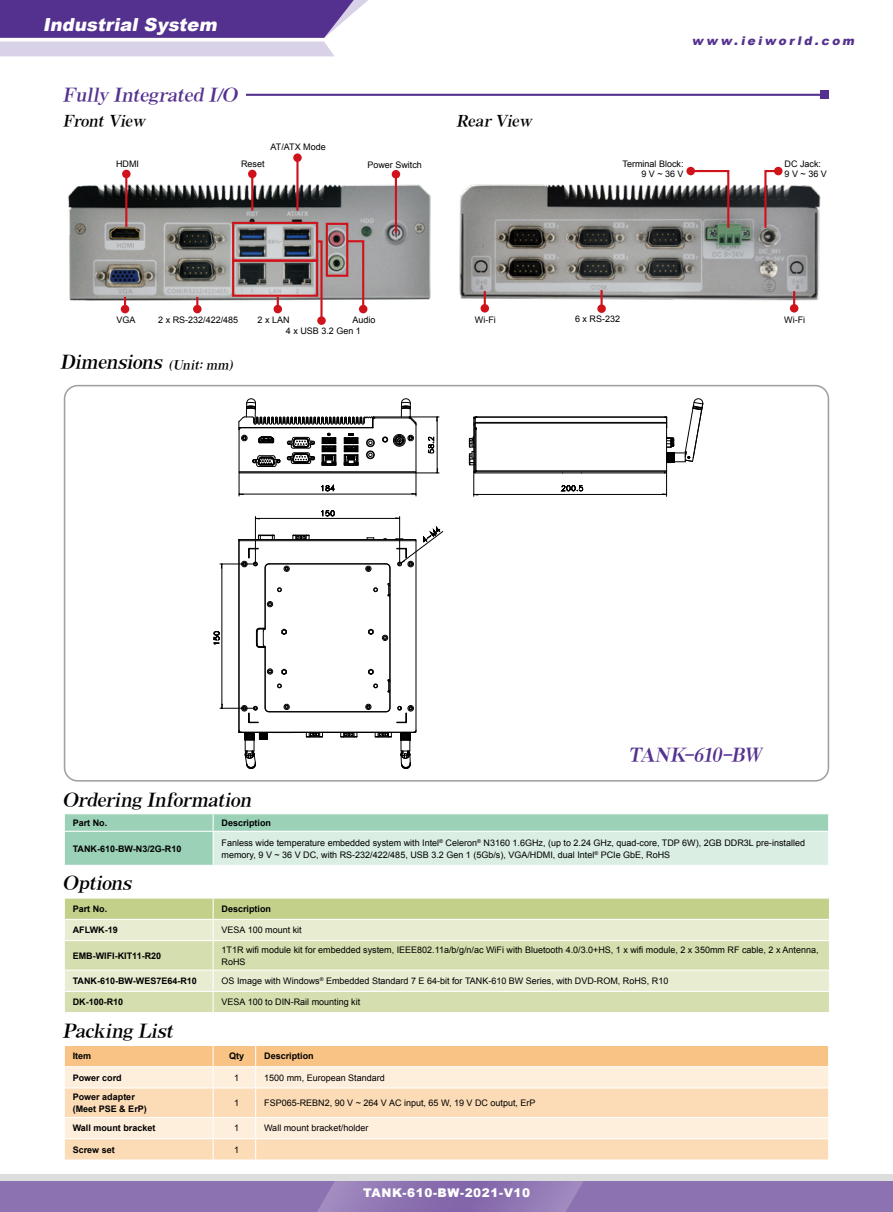
<style>
.page{position:relative;width:893px;height:1212px;background:#fff}
.page>*{position:absolute;margin:0;border:0;box-sizing:border-box;transform-origin:0 0}
.t1{font:italic 18px "AR Roman 1 Heavy Euro";color:#000}
.t2{font:italic 18px "AR Roman 1 Heavy Euro";color:#54318f}
.t3{font:italic 900 18px "Arial";color:#fff}
.t4{font:italic 15px "AR Roman 1 Heavy Euro";color:#000}
.t5{font:900 12px "Arial";letter-spacing:.05em;color:#fff}
.t6{font:italic 900 12px "Arial";color:#54318f}
.t7{font:9px/10.5px "Arial";color:#000}
.t8{font:700 9px/12px "Arial";color:#000}
.s1{font-size:12px}
</style>
<div class="page">
<div style="left:64px;top:385px;width:765px;height:396px;border:2px solid #9fa0a0;border-radius:13px"></div>
<hr style="left:239px;top:539px;width:1px;height:193px;background:#000">
<div style="left:241px;top:732px;width:173px;height:1px;border:1px solid #000"></div>
<svg style="left:400px;top:730px;width:16px;height:39px"></svg>
<svg style="left:239px;top:730px;width:153px;height:39px"></svg>
<hr style="left:255px;top:516px;width:1px;height:48px;background:#000">
<hr style="left:399px;top:516px;width:1px;height:48px;background:#000">
<hr style="left:255px;top:518px;width:145px;height:1px;background:#000">
<hr style="left:220px;top:564px;width:35px;height:1px;background:#000">
<hr style="left:220px;top:708px;width:35px;height:1px;background:#000">
<hr style="left:222px;top:564px;width:1px;height:144px;background:#000">
<svg style="left:321px;top:510px;width:14px;height:6px"></svg>
<svg style="left:239px;top:527px;width:204px;height:196px"></svg>
<svg style="left:238px;top:398px;width:201px;height:98px"></svg>
<svg style="left:214px;top:631px;width:5px;height:14px"></svg>
<svg style="left:469px;top:398px;width:235px;height:98px"></svg>
<img style="left:67px;top:178px;width:364px;height:125px">
<img style="left:459px;top:184px;width:362px;height:118px">
<svg style="left:277px;top:297px;width:2px;height:8px"></svg>
<div style="left:274px;top:305px;width:8px;height:8px;background:#d0121b;border-radius:50%"></div>
<svg style="left:196px;top:297px;width:2px;height:8px"></svg>
<div style="left:193px;top:305px;width:9px;height:8px;background:#d0121b;border-radius:50%"></div>
<svg style="left:124px;top:297px;width:2px;height:8px"></svg>
<div style="left:121px;top:305px;width:8px;height:8px;background:#d0121b;border-radius:50%"></div>
<hr style="left:600px;top:290px;width:3px;height:19px;background:#d0121b">
<div style="left:597px;top:304px;width:9px;height:9px;background:#d0121b;border-radius:50%"></div>
<hr style="left:251px;top:174px;width:2px;height:37px;background:#d0121b">
<div style="left:248px;top:170px;width:9px;height:8px;background:#d0121b;border-radius:50%"></div>
<hr style="left:125px;top:174px;width:2px;height:53px;background:#d0121b">
<div style="left:122px;top:170px;width:9px;height:8px;background:#d0121b;border-radius:50%"></div>
<hr style="left:296px;top:158px;width:3px;height:53px;background:#d0121b">
<div style="left:293px;top:153px;width:9px;height:9px;background:#d0121b;border-radius:50%"></div>
<hr style="left:395px;top:174px;width:2px;height:59px;background:#d0121b">
<div style="left:392px;top:170px;width:8px;height:8px;background:#d0121b;border-radius:50%"></div>
<hr style="left:246px;top:94px;width:579px;height:2px;background:#54318f">
<div style="left:821px;top:91px;width:8px;height:8px;background:#54318f"></div>
<div style="left:326px;top:223px;width:22px;height:54px;border:2px solid #d0121b"></div>
<div style="left:232px;top:222px;width:86px;height:40px;border:2px solid #d0121b"></div>
<div style="left:232px;top:260px;width:86px;height:37px;border:2px solid #d0121b"></div>
<svg style="left:346px;top:239px;width:19px;height:68px"></svg>
<div style="left:359px;top:305px;width:8px;height:8px;background:#d0121b;border-radius:50%"></div>
<svg style="left:315px;top:239px;width:9px;height:77px"></svg>
<div style="left:317px;top:316px;width:9px;height:9px;background:#d0121b;border-radius:50%"></div>
<svg style="left:763px;top:170px;width:17px;height:60px"></svg>
<div style="left:774px;top:167px;width:8px;height:8px;background:#d0121b;border-radius:50%"></div>
<svg style="left:689px;top:170px;width:41px;height:60px"></svg>
<div style="left:686px;top:167px;width:9px;height:8px;background:#d0121b;border-radius:50%"></div>
<svg style="left:793px;top:291px;width:2px;height:13px"></svg>
<div style="left:790px;top:304px;width:8px;height:9px;background:#d0121b;border-radius:50%"></div>
<svg style="left:484px;top:291px;width:2px;height:13px"></svg>
<div style="left:481px;top:304px;width:8px;height:9px;background:#d0121b;border-radius:50%"></div>
<svg style="left:64px;top:1045px;width:765px;height:114px;background:#fcdfbe"></svg>
<svg style="left:64px;top:814px;width:765px;height:51px;background:#bee1d0"></svg>
<hr style="left:64px;top:832px;width:1px;height:33px;background:#fff">
<hr style="left:213px;top:832px;width:1px;height:33px;background:#fff">
<hr style="left:828px;top:832px;width:1px;height:33px;background:#fff">
<hr style="left:64px;top:831px;width:149px;height:1px;background:#fff">
<hr style="left:213px;top:831px;width:616px;height:1px;background:#fff">
<svg style="left:64px;top:898px;width:766px;height:114px;background:#dae2b8"></svg>
<svg style="left:0;top:0;width:368px;height:56px;background:#8b73b3"></svg>
<div style="left:0;top:1174px;width:893px;height:38px;background:#dcdddd"></div>
<div style="left:0;top:1181px;width:893px;height:31px;background:#8d72b1"></div>
<svg style="left:317px;top:1181px;width:266px;height:31px"></svg>
<h1 class="t3" style="left:43px;top:12px;width:180px">Industrial System</h1>
<h1 class="t2" style="left:63px;top:85px;width:180px">Fully Integrated I/O</h1>
<h2 class="t4" style="left:63px;top:113px;width:87px">Front View</h2>
<h2 class="t4" style="left:456px;top:113px;width:80px">Rear View</h2>
<p class="t7" style="left:271px;top:142px;width:57px">AT/ATX Mode</p>
<p class="t7" style="left:116px;top:158px;width:24px">HDMI</p>
<p class="t7" style="left:241px;top:158px;width:25px">Reset</p>
<p class="t7" style="left:367px;top:159px;width:56px">Power Switch</p>
<h3 class="t6" style="left:692px;top:32px;width:167px">www.ieiworld.com</h3>
<p class="t7" style="left:623px;top:158px;width:63px;text-align:right">Terminal Block:<br>9 V ~ 36 V</p>
<p class="t7" style="left:785px;top:158px;width:44px">DC Jack:<br>9 V ~ 36 V</p>
<p class="t7" style="left:117px;top:314px;width:21px">VGA</p>
<p class="t7" style="left:575px;top:314px;width:47px">6 x RS-232</p>
<p class="t7" style="left:158px;top:314px;width:82px">2 x RS-232/422/485</p>
<p class="t7" style="left:258px;top:314px;width:34px">2 x LAN</p>
<p class="t7" style="left:286px;top:314px;width:91px;line-height:11.1px;text-indent:67px">Audio<br>4 x USB 3.2 Gen 1</p>
<p class="t7" style="left:475px;top:314px;width:22px">Wi-Fi</p>
<p class="t7" style="left:784px;top:314px;width:22px">Wi-Fi</p>
<h1 class="t1" style="left:60px;top:353px;width:178px">Dimensions <span class="s1">(Unit: mm)</span></h1>
<h1 class="t2" style="left:628px;top:746px;width:138px">TANK-610-BW</h1>
<h1 class="t1" style="left:63px;top:790px;width:194px">Ordering Information</h1>
<p class="t8" style="left:73px;top:817px;width:36px">Part No.</p>
<p class="t8" style="left:222px;top:817px;width:51px">Description</p>
<p class="t8" style="left:73px;top:843px;width:110px">TANK-610-BW-N3/2G-R10</p>
<p class="t7" style="left:222px;top:836px;width:585px;line-height:12px">Fanless wide temperature embedded system with Intel<sup>®</sup> Celeron<sup>®</sup> N3160 1.6GHz, (up to 2.24 GHz, quad-core, TDP 6W), 2GB DDR3L pre-installed memory, 9 V ~ 36 V DC, with RS-232/422/485, USB 3.2 Gen 1 (5Gb/s), VGA/HDMI, dual Intel<sup>®</sup> PCIe GbE, RoHS</p>
<h1 class="t1" style="left:63px;top:873px;width:74px">Options</h1>
<p class="t8" style="left:73px;top:903px;width:36px">Part No.</p>
<p class="t8" style="left:222px;top:903px;width:51px">Description</p>
<p class="t8" style="left:73px;top:924px;width:46px">AFLWK-19</p>
<p class="t7" style="left:222px;top:925px;width:82px">VESA 100 mount kit</p>
<p class="t8" style="left:73px;top:950px;width:90px">EMB-WIFI-KIT11-R20</p>
<p class="t7" style="left:222px;top:943px;width:598px;line-height:12px">1T1R wifi module kit for embedded system, IEEE802.11a/b/g/n/ac WiFi with Bluetooth 4.0/3.0+HS, 1 x wifi module, 2 x 350mm RF cable, 2 x Antenna,<br>RoHS</p>
<p class="t8" style="left:73px;top:975px;width:126px">TANK-610-BW-WES7E64-R10</p>
<p class="t7" style="left:222px;top:976px;width:448px">OS Image with Windows<sup>®</sup> Embedded Standard 7 E 64-bit for TANK-610 BW Series, with DVD-ROM, RoHS, R10</p>
<p class="t8" style="left:73px;top:996px;width:52px">DK-100-R10</p>
<p class="t7" style="left:222px;top:997px;width:140px">VESA 100 to DIN-Rail mounting kit</p>
<h1 class="t1" style="left:63px;top:1021px;width:116px">Packing List</h1>
<p class="t8" style="left:73px;top:1050px;width:20px">Item</p>
<p class="t8" style="left:229px;top:1050px;width:17px">Qty</p>
<p class="t8" style="left:264px;top:1050px;width:51px">Description</p>
<p class="t8" style="left:73px;top:1072px;width:51px">Power cord</p>
<p class="t7" style="left:234px;top:1072px;width:7px">1</p>
<p class="t7" style="left:264px;top:1072px;width:122px">1500 mm, European Standard</p>
<p class="t8" style="left:73px;top:1091px;width:76px">Power adapter (Meet PSE &amp; ErP)</p>
<p class="t7" style="left:234px;top:1097px;width:7px">1</p>
<p class="t7" style="left:264px;top:1097px;width:273px">FSP065-REBN2, 90 V ~ 264 V AC input, 65 W, 19 V DC output, ErP</p>
<p class="t8" style="left:73px;top:1122px;width:84px">Wall mount bracket</p>
<p class="t7" style="left:234px;top:1123px;width:7px">1</p>
<p class="t7" style="left:264px;top:1123px;width:106px">Wall mount bracket/holder</p>
<p class="t8" style="left:73px;top:1144px;width:44px">Screw set</p>
<p class="t7" style="left:234px;top:1144px;width:7px">1</p>
<h3 class="t5" style="left:363px;top:1184px;width:169px">TANK-610-BW-2021-V10</h3>
</div>
